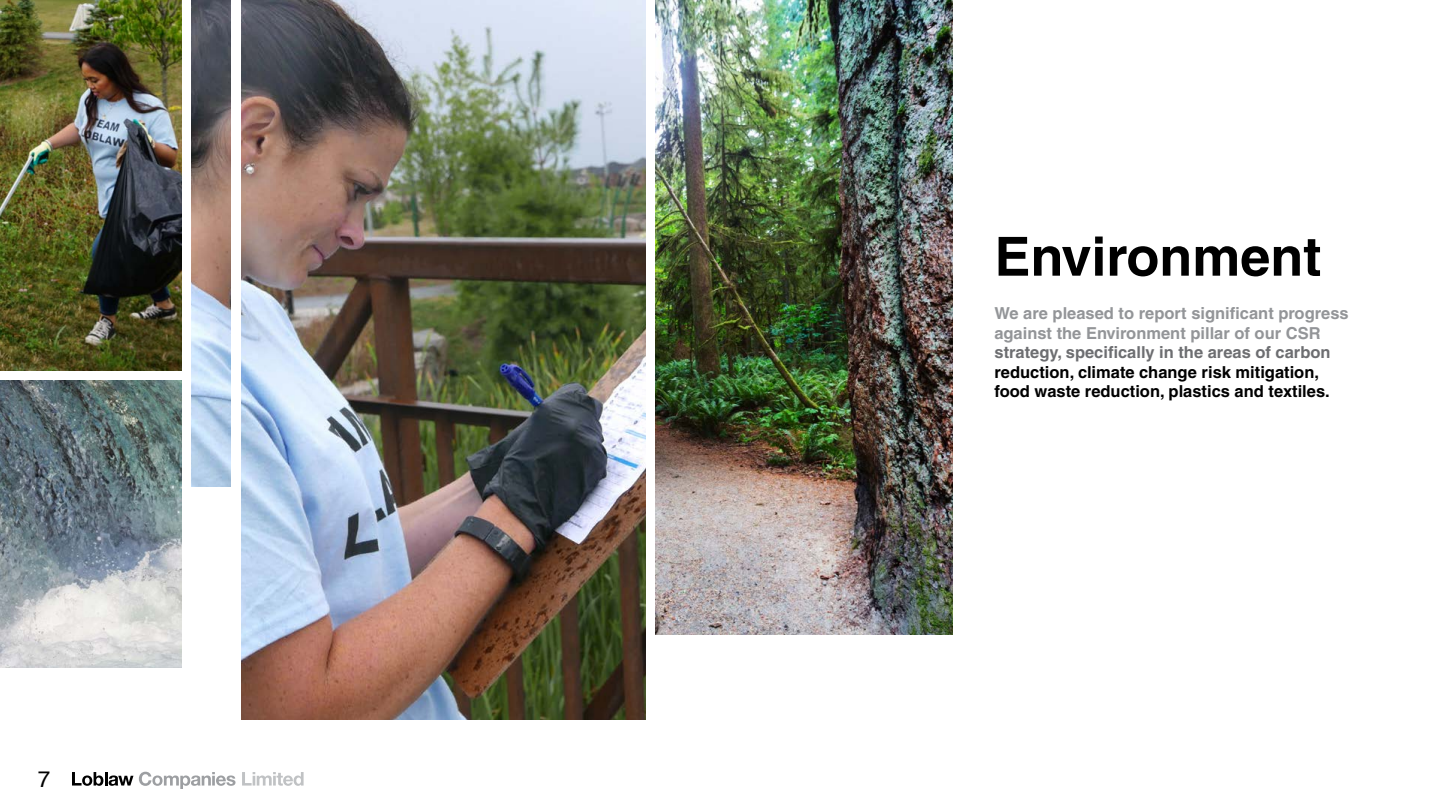
<style>
.page{position:relative;width:1440px;height:810px;background:#fff}
.page>*{position:absolute;margin:0;border:0;box-sizing:border-box;transform-origin:0 0}
.t1{font:700 54px "Helvetica";color:#000}
.t2{font:22.5px "Helvetica";color:#000}
.P_greys{font:700 16.5px/19.5px "Helvetica";color:#000}
.s1{color:#939598}
.s2{color:#6d6e71}
</style>
<div class="page">
<svg style="left:72px;top:772px;width:61px;height:14px"></svg>
<svg style="left:139px;top:772px;width:97px;height:17px"></svg>
<svg style="left:242px;top:772px;width:62px;height:14px"></svg>
<img style="left:0;top:0;width:182px;height:668px">
<img style="left:191px;top:0;width:455px;height:720px">
<img style="left:656px;top:0;width:296px;height:634px">
<div style="left:232px;top:0;width:9px;height:721px;background:#fff"></div>
<div style="left:189px;top:488px;width:47px;height:268px;background:#fff"></div>
<div style="left:0;top:371px;width:189px;height:9px;background:#fff"></div>
<h2 class="t2" style="left:38px;top:762px;width:14px">7</h2>
<h1 class="t1" style="left:994px;top:224px;width:328px">Environment</h1>
<p class="P_greys" style="left:994px;top:303px;width:356px"><span class="s1">We are pleased to report significant progress against the Environment pillar of our CSR </span><span class="s2">strategy, specifically in the areas of carbon </span>reduction, climate change risk mitigation, food waste reduction, plastics and textiles.</p>
</div>
